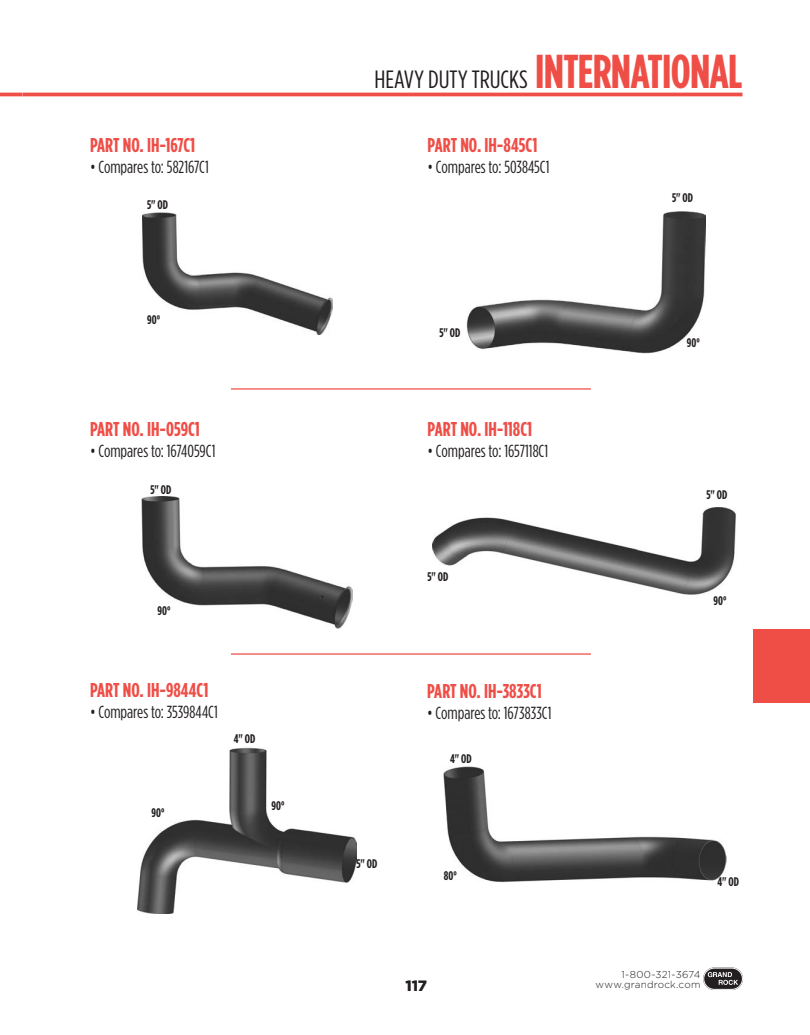
<style>
.page{position:relative;width:810px;height:1035px;background:#fff}
.page>*{position:absolute;margin:0;border:0;box-sizing:border-box;transform-origin:0 0}
.t1{font:condensed 25px "Gotham HTF";color:#231f20;scale:1.05 1}
.t2{font:700 condensed 20px "Gotham HTF";color:#ef4e47}
.t3{font:condensed 17.5px "Gotham HTF";color:#231f20}
.t4{font:900 15px "Gotham HTF";color:#231f20}
.t5{font:700 condensed 12.5px "Gotham HTF";letter-spacing:.01em;color:#231f20}
.t6{font:300 10px/10px "Gotham HTF";letter-spacing:.02em;color:#231f20;text-align:right}
.s1{font-weight:700;font-size:47.5px;color:#ef4e47}
</style>
<div class="page">
<svg style="left:703px;top:968px;width:40px;height:22px"></svg>
<div style="left:703px;top:968px;width:40px;height:22px;border:1px solid #fff;border-radius:11px"></div>
<svg style="left:708px;top:972px;width:30px;height:13px"></svg>
<hr style="left:22px;top:93px;width:720px;height:3px;background:#ef4e47">
<hr style="left:0;top:93px;width:22px;height:3px;background:#ef4e47">
<div style="left:754px;top:629px;width:56px;height:73px;background:#ef4e47"></div>
<hr style="left:231px;top:388px;width:360px;height:2px;background:#ef4e47">
<hr style="left:231px;top:653px;width:360px;height:2px;background:#ef4e47">
<img style="left:142px;top:212px;width:190px;height:122px">
<img style="left:467px;top:212px;width:239px;height:141px">
<img style="left:141px;top:497px;width:212px;height:131px">
<img style="left:433px;top:507px;width:303px;height:87px">
<img style="left:138px;top:748px;width:218px;height:165px">
<img style="left:444px;top:766px;width:283px;height:116px">
<p class="t2" style="left:90px;top:134px;width:107px">PART NO. IH-167C1</p>
<p class="t3" style="left:90px;top:157px;width:120px">• Compares to: 582167C1</p>
<p class="t5" style="left:147px;top:198px;width:22px">5" OD</p>
<p class="t5" style="left:147px;top:312px;width:15px">90°</p>
<p class="t2" style="left:90px;top:417px;width:111px">PART NO. IH-059C1</p>
<p class="t3" style="left:90px;top:441px;width:127px">• Compares to: 1674059C1</p>
<p class="t5" style="left:151px;top:482px;width:22px">5" OD</p>
<p class="t5" style="left:158px;top:603px;width:15px">90°</p>
<p class="t2" style="left:90px;top:679px;width:120px">PART NO. IH-9844C1</p>
<p class="t3" style="left:90px;top:702px;width:129px">• Compares to: 3539844C1</p>
<p class="t5" style="left:234px;top:732px;width:23px">4" OD</p>
<p class="t5" style="left:151px;top:806px;width:15px">90°</p>
<p class="t5" style="left:271px;top:799px;width:15px">90°</p>
<p class="t1" style="left:375px;top:66px;width:352px">HEAVY DUTY TRUCKS <span class="s1">INTERNATIONAL</span></p>
<p class="t2" style="left:428px;top:134px;width:111px">PART NO. IH-845C1</p>
<p class="t3" style="left:428px;top:157px;width:124px">• Compares to: 503845C1</p>
<p class="t5" style="left:672px;top:191px;width:22px">5" OD</p>
<p class="t5" style="left:439px;top:326px;width:22px">5" OD</p>
<p class="t2" style="left:428px;top:417px;width:106px">PART NO. IH-118C1</p>
<p class="t3" style="left:428px;top:441px;width:122px">• Compares to: 1657118C1</p>
<p class="t5" style="left:428px;top:569px;width:22px">5" OD</p>
<p class="t2" style="left:427px;top:680px;width:116px">PART NO. IH-3833C1</p>
<p class="t3" style="left:427px;top:703px;width:126px">• Compares to: 1673833C1</p>
<p class="t5" style="left:450px;top:752px;width:23px">4" OD</p>
<p class="t5" style="left:687px;top:335px;width:15px">90°</p>
<p class="t5" style="left:707px;top:488px;width:22px">5" OD</p>
<p class="t5" style="left:713px;top:594px;width:15px">90°</p>
<p class="t5" style="left:356px;top:857px;width:22px">5" OD</p>
<p class="t5" style="left:444px;top:868px;width:15px">80°</p>
<p class="t5" style="left:717px;top:875px;width:23px">4" OD</p>
<p class="t4" style="left:405px;top:977px;width:23px">117</p>
<p class="t6" style="left:596px;top:969px;width:106px">1-800-321-3674 www.grandrock.com</p>
</div>
